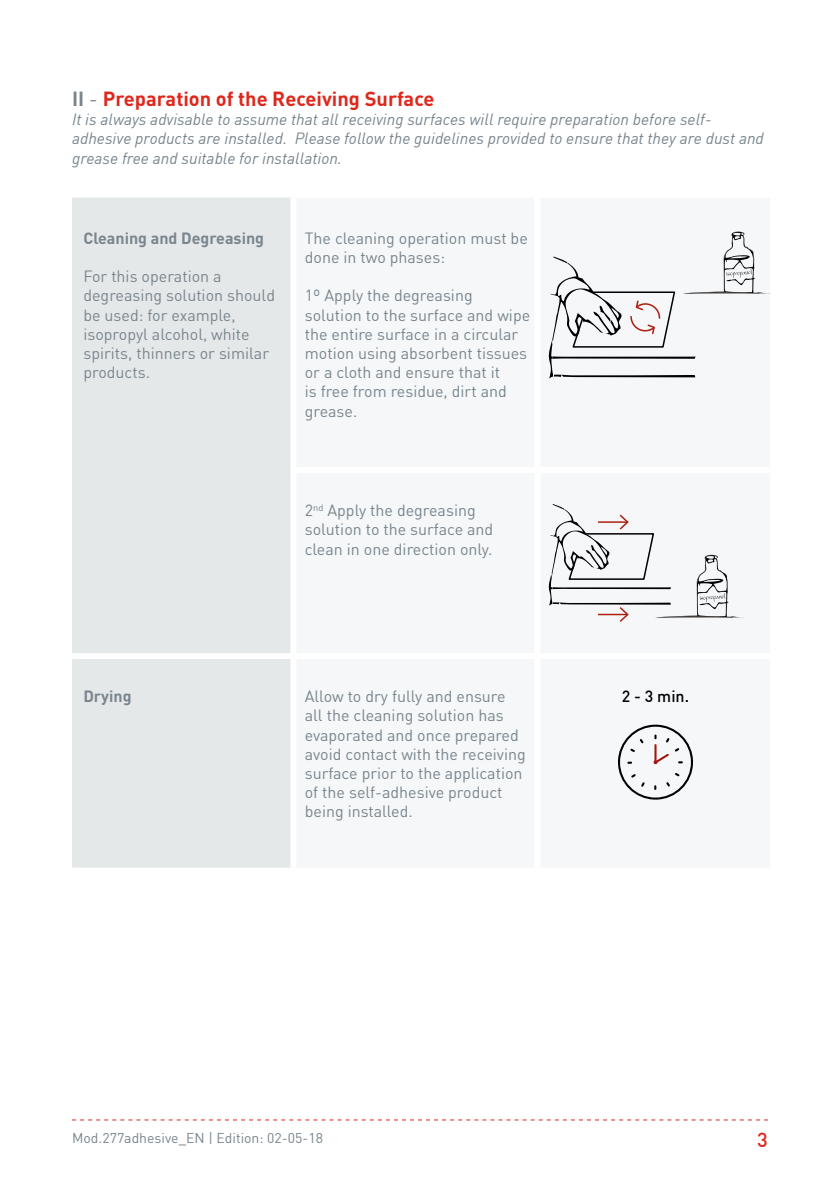
<style>
.page{position:relative;width:840px;height:1191px;background:#fff}
.page>*{position:absolute;margin:0;border:0;box-sizing:border-box;transform-origin:0 0}
.t1{font:700 20px "DIN";color:#df271c}
.t2{font:500 20px "DIN";color:#df271c}
.t3{font:16px/19.2px "DIN";color:#79858d}
.t4{font:italic 16px/19.2px "DIN";color:#79858d}
.t5{font:700 16px "DIN";color:#79858d}
.t6{font:500 16px "DIN";color:#000}
.t7{font:14px "DIN";color:#79858d}
.s1{color:#79858d}
.s2{font-weight:400;color:#79858d}
</style>
<div class="page">
<svg style="left:72px;top:1119px;width:695px;height:1px"></svg>
<div style="left:72px;top:198px;width:218px;height:669px;background:#e5e8e9"></div>
<div style="left:72px;top:653px;width:221px;height:6px;background:#fff"></div>
<svg style="left:548px;top:231px;width:222px;height:147px"></svg>
<svg style="left:548px;top:504px;width:196px;height:118px"></svg>
<svg style="left:617px;top:724px;width:75px;height:75px"></svg>
<p class="t1" style="left:72px;top:86px;width:364px"><span class="s1">II</span> <span class="s2">-</span> Preparation of the Receiving Surface</p>
<p class="t4" style="left:72px;top:109px;width:693px">It is always advisable to assume that all receiving surfaces will require preparation before self&shy;adhesive products are installed. Please follow the guidelines provided to ensure that they are dust and grease free and suitable for installation.</p>
<p class="t5" style="left:83px;top:227px;width:182px">Cleaning and Degreasing</p>
<p class="t3" style="left:83px;top:266px;width:193px">For this operation a degreasing solution should be used: for example, isopropyl alcohol, white spirits, thinners or similar products.</p>
<p class="t3" style="left:304px;top:228px;width:224px">The cleaning operation must be done in two phases:</p>
<p class="t3" style="left:304px;top:286px;width:227px">1º Apply the degreasing solution to the surface and wipe the entire surface in a circular motion using absorbent tissues or a cloth and ensure that it<br>is free from residue, dirt and grease.</p>
<p class="t3" style="left:304px;top:500px;width:190px">2<sup>nd</sup> Apply the degreasing solution to the surface and clean in one direction only.</p>
<p class="t5" style="left:83px;top:686px;width:50px">Drying</p>
<p class="t3" style="left:304px;top:686px;width:222px">Allow to dry fully and ensure all the cleaning solution has evaporated and once prepared avoid contact with the receiving surface prior to the application of the self-adhesive product being installed.</p>
<p class="t6" style="left:621px;top:686px;width:69px">2 - 3 min.</p>
<p class="t7" style="left:72px;top:1128px;width:252px">Mod.277adhesive_EN | Edition: 02-05-18</p>
<p class="t2" style="left:756px;top:1127px;width:12px">3</p>
</div>
